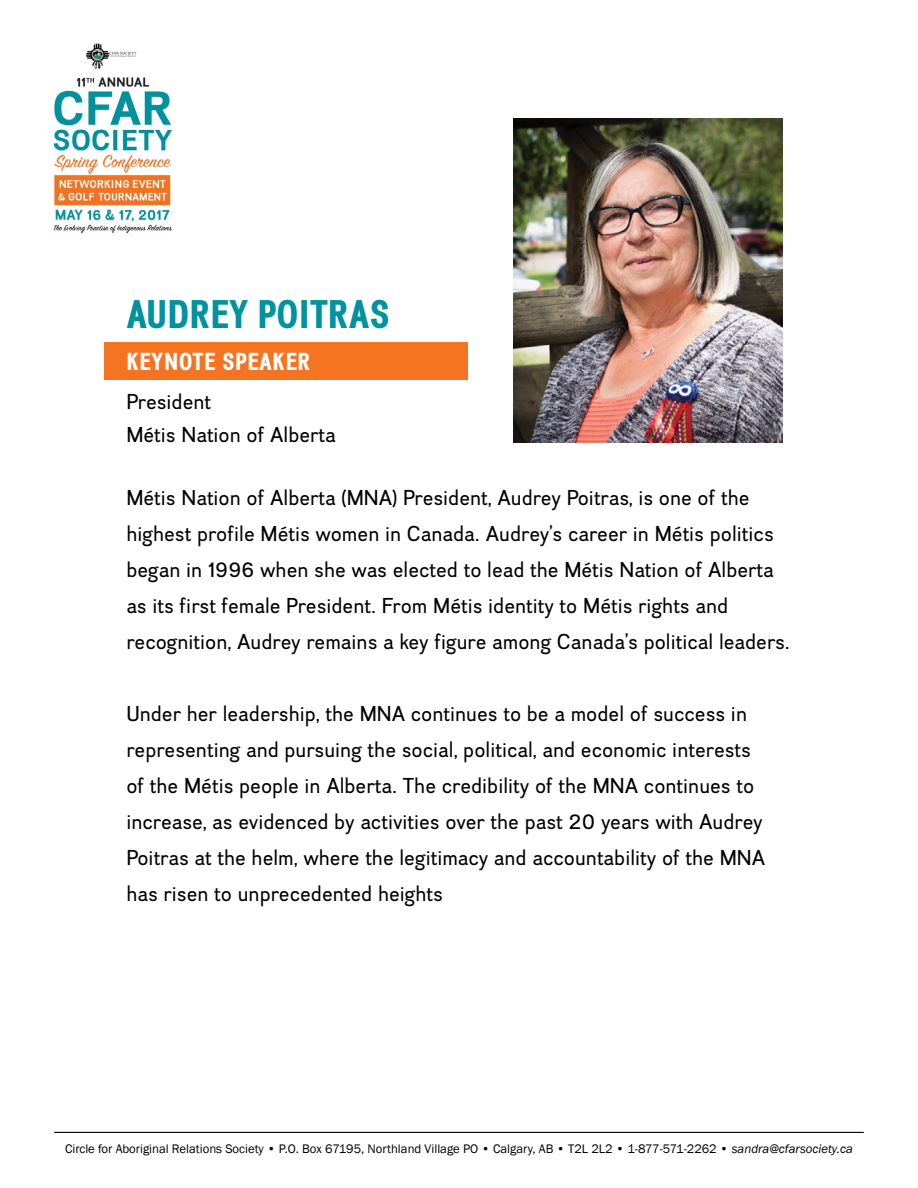
<style>
.page{position:relative;width:918px;height:1188px;background:#fff}
.page>*{position:absolute;margin:0;border:0;box-sizing:border-box;transform-origin:0 0}
.t1{font:700 39px "Divulge Cd";color:#00929f}
.t2{font:700 24px "Divulge Cd";letter-spacing:.025em;color:#fff}
.t3{font:21px/36px "Divulge Rg";color:#000}
.t4{font:12.75px "Franklin Gothic";color:#000}
.s1{font-style:italic}
</style>
<div class="page">
<div style="left:104px;top:343px;width:364px;height:37px;background:#f47421"></div>
<hr style="left:55px;top:1132px;width:808px;height:1px;background:#000">
<img style="left:513px;top:119px;width:270px;height:324px">
<img style="left:53px;top:43px;width:120px;height:191px">
<h1 class="t1" style="left:126px;top:289px;width:265px">AUDREY POITRAS</h1>
<p class="t2" style="left:126px;top:346px;width:186px">KEYNOTE SPEAKER</p>
<p class="t3" style="left:126px;top:384px;width:211px;line-height:33px">President<br>Métis Nation of Alberta</p>
<p class="t3" style="left:126px;top:479px;width:665px">Métis Nation of Alberta (MNA) President, Audrey Poitras, is one of the highest profile Métis women in Canada. Audrey’s career in Métis politics began in 1996 when she was elected to lead the Métis Nation of Alberta as its first female President. From Métis identity to Métis rights and recognition, Audrey remains a key figure among Canada’s political leaders.</p>
<p class="t3" style="left:126px;top:695px;width:640px">Under her leadership, the MNA continues to be a model of success in representing and pursuing the social, political, and economic interests of the Métis people in Alberta. The credibility of the MNA continues to increase, as evidenced by activities over the past 20 years with Audrey Poitras at the helm, where the legitimacy and accountability of the MNA has risen to unprecedented heights</p>
<p class="t4" style="left:65px;top:1140px;width:789px">Circle for Aboriginal Relations Society • P.O. Box 67195, Northland Village PO • Calgary, AB • T2L 2L2 • 1-877-571-2262 • <span class="s1">sandra@cfarsociety.ca</span></p>
</div>
